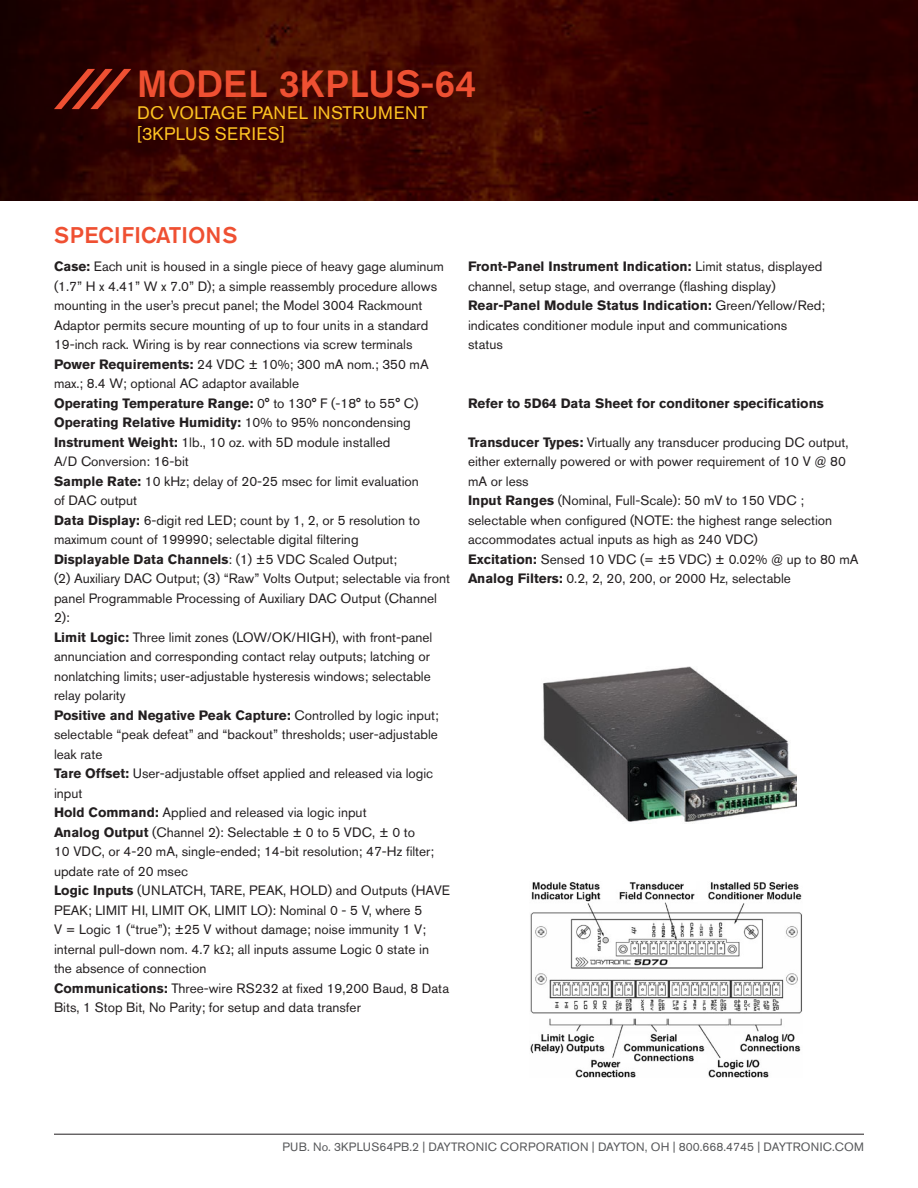
<style>
.page{position:relative;width:918px;height:1188px;background:#fff}
.page>*{position:absolute;margin:0;border:0;box-sizing:border-box;transform-origin:0 0}
.t1{font:500 37.5px "Akzidenz Grotesk BE";color:#ef5032}
.Orange_Header_Block{font:500 22.5px "Akzidenz Grotesk BE";color:#ef5032}
.t2{font:18px/21.6px "Akzidenz Grotesk BE";letter-spacing:.02em;color:#fec422}
.Specifications_Copy{font:13.5px/19.5px "Akzidenz Grotesk BE";color:#231f20}
.Specifications_Copy-2{font:700 13.5px "Akzidenz Grotesk BE";color:#231f20}
.Footer_Copy{font:12px "Akzidenz Grotesk BE";color:#57585a}
.s1{font-weight:700}
.s2{font-weight:400}
</style>
<div class="page">
<img style="left:0;top:0;width:918px;height:201px">
<svg style="left:54px;top:69px;width:77px;height:40px;background:#61180e"></svg>
<hr style="left:54px;top:1134px;width:810px;height:1px;background:#231f20">
<img style="left:543px;top:666px;width:254px;height:156px">
<img style="left:530px;top:882px;width:272px;height:195px">
<h1 class="t1" style="left:137px;top:61px;width:341px">MODEL 3KPLUS-64</h1>
<h3 class="t2" style="left:137px;top:101px;width:292px">DC VOLTAGE PANEL INSTRUMENT [3KPLUS SERIES]</h3>
<p class="Orange_Header_Block" style="left:54px;top:221px;width:185px">SPECIFICATIONS</p>
<p class="Specifications_Copy" style="left:54px;top:257px;width:392px"><span class="s1">Case:</span> Each unit is housed in a single piece of heavy gage aluminum (1.7” H x 4.41” W x 7.0” D); a simple reassembly procedure allows mounting in the user’s precut panel; the Model 3004 Rackmount Adaptor permits secure mounting of up to four units in a standard 19-inch rack. Wiring is by rear connections via screw terminals</p>
<p class="Specifications_Copy" style="left:54px;top:354px;width:376px"><span class="s1">Power Requirements:</span> 24 VDC ± 10%; 300 mA nom.; 350 mA</p>
<p class="Specifications_Copy" style="left:54px;top:374px;width:247px">max.; 8.4 W; optional AC adaptor available</p>
<p class="Specifications_Copy-2" style="left:54px;top:395px;width:366px">Operating Temperature Range: <span class="s2">0° to 130° F (-18° to 55° C)</span></p>
<p class="Specifications_Copy-2" style="left:54px;top:415px;width:358px">Operating Relative Humidity: <span class="s2">10% to 95% noncondensing</span></p>
<p class="Specifications_Copy" style="left:54px;top:432px;width:338px"><span class="s1">Instrument Weight:</span> 1lb., 10 oz. with 5D module installed</p>
<p class="Specifications_Copy" style="left:54px;top:452px;width:136px">A/D Conversion: 16-bit</p>
<p class="Specifications_Copy" style="left:54px;top:471px;width:366px"><span class="s1">Sample Rate:</span> 10 kHz; delay of 20-25 msec for limit evaluation</p>
<p class="Specifications_Copy" style="left:54px;top:491px;width:85px">of DAC output</p>
<p class="Specifications_Copy" style="left:54px;top:510px;width:368px"><span class="s1">Data Display:</span> 6-digit red LED; count by 1, 2, or 5 resolution to</p>
<p class="Specifications_Copy" style="left:54px;top:530px;width:306px">maximum count of 199990; selectable digital filtering</p>
<p class="Specifications_Copy-2" style="left:54px;top:551px;width:345px">Displayable Data Channels<span class="s2">: (1) ±5 VDC Scaled Output;</span></p>
<p class="Specifications_Copy" style="left:54px;top:569px;width:398px">(2) Auxiliary DAC Output; (3) “Raw” Volts Output; selectable via front panel Programmable Processing of Auxiliary DAC Output (Channel<br>2):</p>
<p class="Specifications_Copy" style="left:54px;top:627px;width:380px"><span class="s1">Limit Logic:</span> Three limit zones (LOW/OK/HIGH), with front-panel annunciation and corresponding contact relay outputs; latching or nonlatching limits; user-adjustable hysteresis windows; selectable relay polarity</p>
<p class="Specifications_Copy" style="left:54px;top:705px;width:386px;text-align:justify"><span class="s1">Positive and Negative Peak Capture:</span> Controlled by logic input; selectable “peak defeat” and “backout” thresholds; user-adjustable leak rate</p>
<p class="Specifications_Copy" style="left:54px;top:764px;width:381px"><span class="s1">Tare Offset:</span> User-adjustable offset applied and released via logic input</p>
<p class="Specifications_Copy" style="left:54px;top:803px;width:314px"><span class="s1">Hold Command:</span> Applied and released via logic input</p>
<p class="Specifications_Copy" style="left:54px;top:822px;width:382px"><span class="s1">Analog Output</span> (Channel 2): Selectable ± 0 to 5 VDC, ± 0 to<br>10 VDC, or 4-20 mA, single-ended; 14-bit resolution; 47-Hz filter; update rate of 20 msec</p>
<p class="Specifications_Copy" style="left:54px;top:881px;width:398px"><span class="s1">Logic Inputs</span> (UNLATCH, TARE, PEAK, HOLD) and Outputs (HAVE PEAK; LIMIT HI, LIMIT OK, LIMIT LO): Nominal 0 - 5 V, where 5<br>V = Logic 1 (“true”); ±25 V without damage; noise immunity 1 V; internal pull-down nom. 4.7 k ; all inputs assume Logic 0 state in the absence of connection</p>
<p class="Specifications_Copy" style="left:54px;top:978px;width:397px"><span class="s1">Communications:</span> Three-wire RS232 at fixed 19,200 Baud, 8 Data<br>Bits, 1 Stop Bit, No Parity; for setup and data transfer</p>
<p class="Specifications_Copy" style="left:468px;top:257px;width:356px"><span class="s1">Front-Panel Instrument Indication:</span> Limit status, displayed channel, setup stage, and overrange (flashing display)</p>
<p class="Specifications_Copy" style="left:468px;top:296px;width:359px"><span class="s1">Rear-Panel Module Status Indication:</span> Green/Yellow/Red; indicates conditioner module input and communications</p>
<p class="Specifications_Copy" style="left:468px;top:335px;width:36px">status</p>
<p class="Specifications_Copy-2" style="left:468px;top:395px;width:357px">Refer to 5D64 Data Sheet for conditoner specifications</p>
<p class="Specifications_Copy" style="left:468px;top:432px;width:382px"><span class="s1">Transducer Types:</span> Virtually any transducer producing DC output,</p>
<p class="Specifications_Copy" style="left:468px;top:452px;width:380px">either externally powered or with power requirement of 10 V @ 80</p>
<p class="Specifications_Copy" style="left:468px;top:471px;width:62px">mA or less</p>
<p class="Specifications_Copy" style="left:468px;top:491px;width:366px"><span class="s1">Input Ranges</span> (Nominal, Full-Scale): 50 mV to 150 VDC ; selectable when configured (NOTE: the highest range selection</p>
<p class="Specifications_Copy" style="left:468px;top:530px;width:291px">accommodates actual inputs as high as 240 VDC)</p>
<p class="Specifications_Copy" style="left:468px;top:549px;width:392px"><span class="s1">Excitation:</span> Sensed 10 VDC (= ±5 VDC) ± 0.02% @ up to 80 mA<br><span class="s1">Analog Filters:</span> 0.2, 2, 20, 200, or 2000 Hz, selectable</p>
<p class="Footer_Copy" style="left:282px;top:1140px;width:583px">PUB. No. 3KPLUS64PB.2 | DAYTRONIC CORPORATION | DAYTON, OH | 800.668.4745 | DAYTRONIC.COM</p>
</div>
